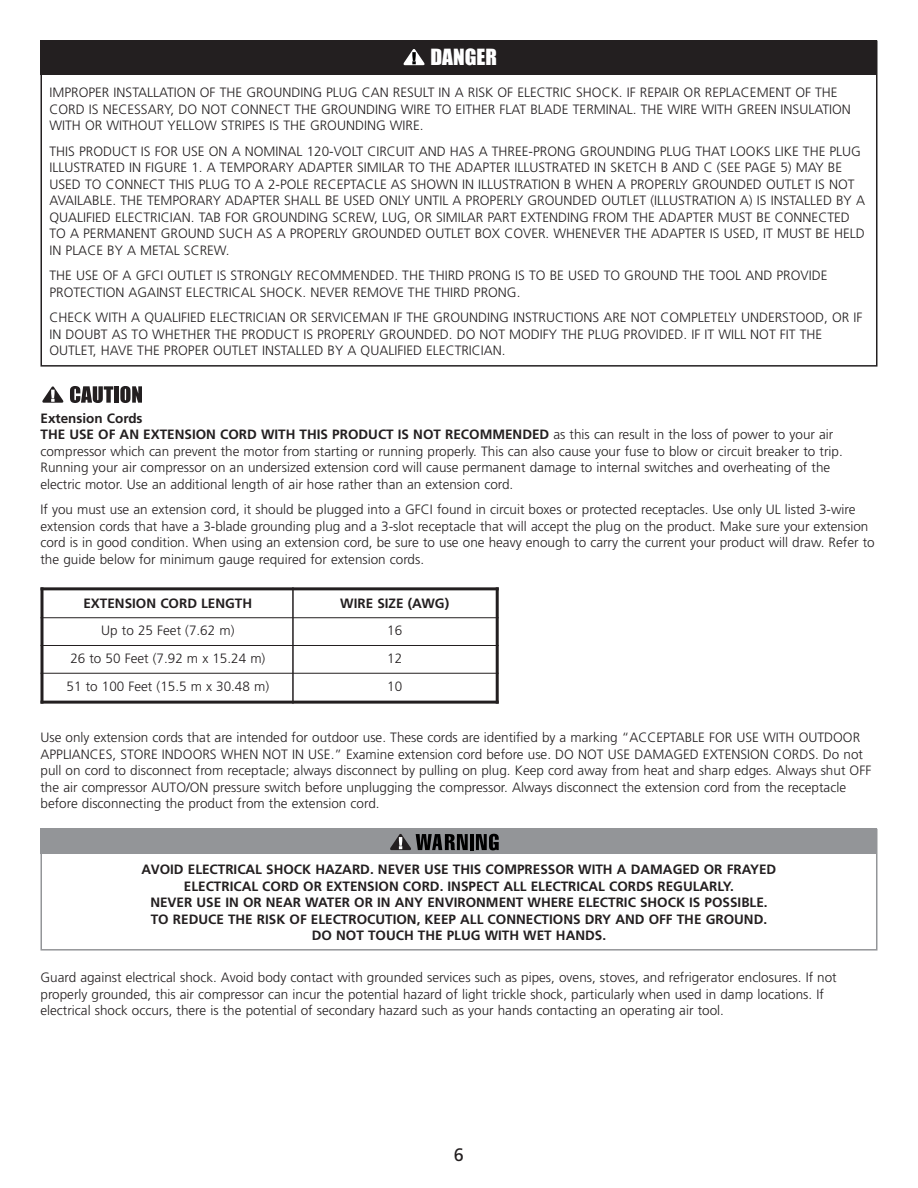
<style>
.page{position:relative;width:918px;height:1188px;background:#fff}
.page>*{position:absolute;margin:0;border:0;box-sizing:border-box;transform-origin:0 0}
.t1{font:20.7px "Impact";color:#fff}
.t2{font:18px "Frutiger";color:#231f20}
.t3{font:300 13.5px/16.5px "Frutiger";color:#231f20}
.t4{font:700 13.5px/16.5px "Frutiger";color:#231f20;text-align:center}
.s1{font-weight:700}
</style>
<div class="page">
<div style="left:40px;top:40px;width:837px;height:35px;background:#231f20"></div>
<svg style="left:403px;top:49px;width:22px;height:16px"></svg>
<div style="left:40px;top:40px;width:837px;height:327px;border:2px solid #231f20"></div>
<div style="left:40px;top:829px;width:837px;height:122px;border:2px solid #939598"></div>
<div style="left:40px;top:829px;width:837px;height:25px;background:#939598"></div>
<hr style="left:470px;top:834px;width:4px;height:16px;background:#000">
<svg style="left:476px;top:834px;width:23px;height:16px"></svg>
<svg style="left:390px;top:834px;width:78px;height:16px"></svg>
<svg style="left:40px;top:590px;width:4px;height:111px"></svg>
<hr style="left:292px;top:587px;width:2px;height:117px;background:#231f20">
<hr style="left:496px;top:587px;width:3px;height:117px;background:#231f20">
<hr style="left:40px;top:587px;width:459px;height:3px;background:#231f20">
<hr style="left:40px;top:617px;width:459px;height:1px;background:#231f20">
<hr style="left:40px;top:645px;width:459px;height:1px;background:#231f20">
<hr style="left:40px;top:673px;width:459px;height:1px;background:#231f20">
<hr style="left:40px;top:701px;width:459px;height:3px;background:#231f20">
<svg style="left:42px;top:386px;width:22px;height:17px"></svg>
<svg style="left:70px;top:386px;width:43px;height:17px"></svg>
<div style="left:114px;top:386px;width:5px;height:17px;background:#231f20"></div>
<svg style="left:120px;top:386px;width:22px;height:17px"></svg>
<h1 class="t1" style="left:430px;top:50px;width:68px">DANGER</h1>
<p class="t3" style="left:49px;top:85px;width:803px">IMPROPER INSTALLATION OF THE GROUNDING PLUG CAN RESULT IN A RISK OF ELECTRIC SHOCK. IF REPAIR OR REPLACEMENT OF THE<br>CORD IS NECESSARY, DO NOT CONNECT THE GROUNDING WIRE TO EITHER FLAT BLADE TERMINAL. THE WIRE WITH GREEN INSULATION<br>WITH OR WITHOUT YELLOW STRIPES IS THE GROUNDING WIRE.</p>
<p class="t3" style="left:49px;top:144px;width:817px">THIS PRODUCT IS FOR USE ON A NOMINAL 120-VOLT CIRCUIT AND HAS A THREE-PRONG GROUNDING PLUG THAT LOOKS LIKE THE PLUG ILLUSTRATED IN FIGURE 1. A TEMPORARY ADAPTER SIMILAR TO THE ADAPTER ILLUSTRATED IN SKETCH B AND C (SEE PAGE 5) MAY BE USED TO CONNECT THIS PLUG TO A 2-POLE RECEPTACLE AS SHOWN IN ILLUSTRATION B WHEN A PROPERLY GROUNDED OUTLET IS NOT AVAILABLE. THE TEMPORARY ADAPTER SHALL BE USED ONLY UNTIL A PROPERLY GROUNDED OUTLET (ILLUSTRATION A) IS INSTALLED BY A QUALIFIED ELECTRICIAN. TAB FOR GROUNDING SCREW, LUG, OR SIMILAR PART EXTENDING FROM THE ADAPTER MUST BE CONNECTED TO A PERMANENT GROUND SUCH AS A PROPERLY GROUNDED OUTLET BOX COVER. WHENEVER THE ADAPTER IS USED, IT MUST BE HELD IN PLACE BY A METAL SCREW.</p>
<p class="t3" style="left:49px;top:268px;width:780px">THE USE OF A GFCI OUTLET IS STRONGLY RECOMMENDED. THE THIRD PRONG IS TO BE USED TO GROUND THE TOOL AND PROVIDE<br>PROTECTION AGAINST ELECTRICAL SHOCK. NEVER REMOVE THE THIRD PRONG.</p>
<p class="t3" style="left:49px;top:310px;width:815px">CHECK WITH A QUALIFIED ELECTRICIAN OR SERVICEMAN IF THE GROUNDING INSTRUCTIONS ARE NOT COMPLETELY UNDERSTOOD, OR IF<br>IN DOUBT AS TO WHETHER THE PRODUCT IS PROPERLY GROUNDED. DO NOT MODIFY THE PLUG PROVIDED. IF IT WILL NOT FIT THE<br>OUTLET, HAVE THE PROPER OUTLET INSTALLED BY A QUALIFIED ELECTRICIAN.</p>
<p class="t3" style="left:40px;top:411px;width:804px"><span class="s1">Extension Cords<br>THE USE OF AN EXTENSION CORD WITH THIS PRODUCT IS NOT RECOMMENDED</span> as this can result in the loss of power to your air compressor which can prevent the motor from starting or running properly. This can also cause your fuse to blow or circuit breaker to trip.<br>Running your air compressor on an undersized extension cord will cause permanent damage to internal switches and overheating of the electric motor. Use an additional length of air hose rather than an extension cord.</p>
<p class="t3" style="left:40px;top:502px;width:836px">If you must use an extension cord, it should be plugged into a GFCI found in circuit boxes or protected receptacles. Use only UL listed 3-wire extension cords that have a 3-blade grounding plug and a 3-slot receptacle that will accept the plug on the product. Make sure your extension cord is in good condition. When using an extension cord, be sure to use one heavy enough to carry the current your product will draw. Refer to the guide below for minimum gauge required for extension cords.</p>
<p class="t4" style="left:83px;top:596px;width:170px">EXTENSION CORD LENGTH</p>
<p class="t4" style="left:340px;top:596px;width:111px">WIRE SIZE (AWG)</p>
<p class="t3" style="left:101px;top:623px;width:135px">Up to 25 Feet (7.62 m)</p>
<p class="t3" style="left:387px;top:623px;width:17px">16</p>
<p class="t3" style="left:70px;top:651px;width:197px">26 to 50 Feet (7.92 m x 15.24 m)</p>
<p class="t3" style="left:387px;top:651px;width:17px">12</p>
<p class="t3" style="left:67px;top:679px;width:204px">51 to 100 Feet (15.5 m x 30.48 m)</p>
<p class="t3" style="left:387px;top:679px;width:17px">10</p>
<p class="t3" style="left:40px;top:730px;width:832px">Use only extension cords that are intended for outdoor use. These cords are identified by a marking “ACCEPTABLE FOR USE WITH OUTDOOR APPLIANCES, STORE INDOORS WHEN NOT IN USE.” Examine extension cord before use. DO NOT USE DAMAGED EXTENSION CORDS. Do not pull on cord to disconnect from receptacle; always disconnect by pulling on plug. Keep cord away from heat and sharp edges. Always shut OFF the air compressor AUTO/ON pressure switch before unplugging the compressor. Always disconnect the extension cord from the receptacle before disconnecting the product from the extension cord.</p>
<p class="t4" style="left:142px;top:862px;width:636px">AVOID ELECTRICAL SHOCK HAZARD. NEVER USE THIS COMPRESSOR WITH A DAMAGED OR FRAYED ELECTRICAL CORD OR EXTENSION CORD. INSPECT ALL ELECTRICAL CORDS REGULARLY.<br>NEVER USE IN OR NEAR WATER OR IN ANY ENVIRONMENT WHERE ELECTRIC SHOCK IS POSSIBLE.<br>TO REDUCE THE RISK OF ELECTROCUTION, KEEP ALL CONNECTIONS DRY AND OFF THE GROUND.<br>DO NOT TOUCH THE PLUG WITH WET HANDS.</p>
<p class="t3" style="left:40px;top:970px;width:798px">Guard against electrical shock. Avoid body contact with grounded services such as pipes, ovens, stoves, and refrigerator enclosures. If not properly grounded, this air compressor can incur the potential hazard of light trickle shock, particularly when used in damp locations. If electrical shock occurs, there is the potential of secondary hazard such as your hands contacting an operating air tool.</p>
<h2 class="t2" style="left:454px;top:1148px;width:12px">6</h2>
</div>
